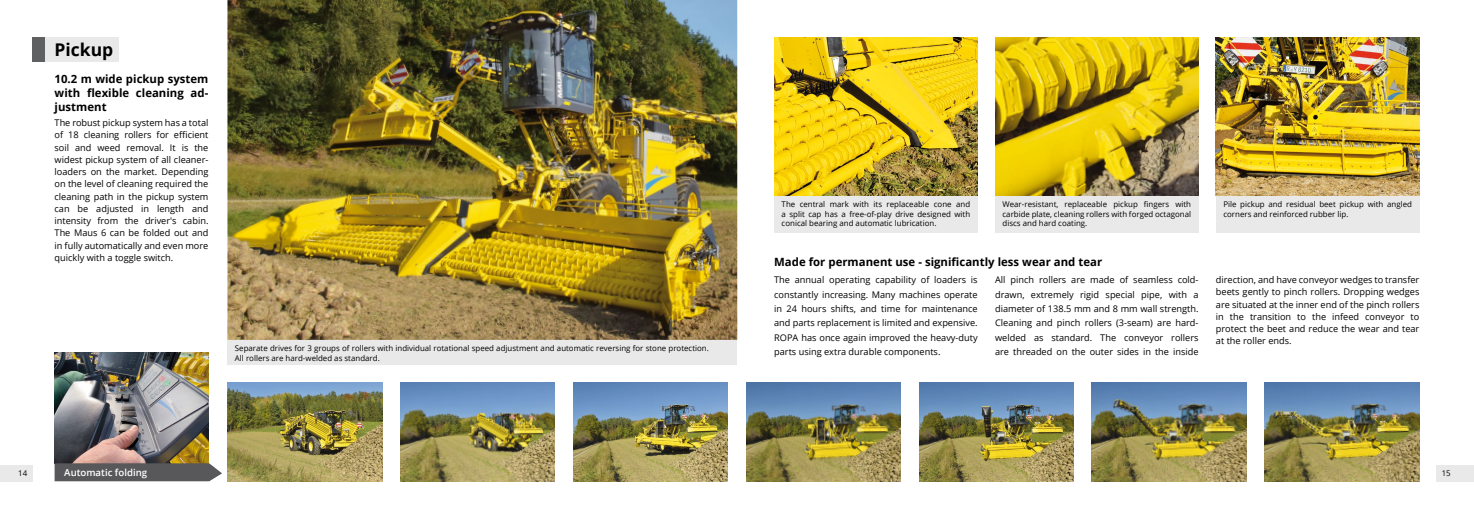
<style>
.page{position:relative;width:1474px;height:521px;background:#fff}
.page>*{position:absolute;margin:0;border:0;box-sizing:border-box;transform-origin:0 0}
.t1{font:700 17.5px "Open Sans";color:#000}
.t2{font:700 11.38px/14px "Open Sans";color:#000;text-align:justify}
.t3{font:600 9.62px "Open Sans";color:#fff}
.t4{font:9.19px/12.2px "Open Sans";color:#000;text-align:justify}
.t5{font:7.88px/9.6px "Open Sans";color:#000}
</style>
<div class="page">
<div style="left:1215px;top:102px;width:204px;height:131px;background:#e9e9ea"></div>
<div style="left:995px;top:102px;width:203px;height:131px;background:#e9e9ea"></div>
<div style="left:774px;top:102px;width:203px;height:131px;background:#e9e9ea"></div>
<div style="left:227px;top:324px;width:510px;height:41px;background:#e9e9ea"></div>
<img style="left:55px;top:352px;width:153px;height:111px">
<svg style="left:55px;top:463px;width:167px;height:18px;background:#5f5e60"></svg>
<div style="left:0;top:465px;width:32px;height:16px;background:#e9e9ea"></div>
<div style="left:1436px;top:465px;width:37px;height:16px;background:#e9e9ea"></div>
<img style="left:227px;top:0;width:510px;height:340px">
<img style="left:1215px;top:37px;width:204px;height:159px">
<img style="left:995px;top:37px;width:203px;height:159px">
<img style="left:774px;top:37px;width:203px;height:159px">
<img style="left:573px;top:382px;width:155px;height:99px">
<img style="left:746px;top:382px;width:154px;height:99px">
<img style="left:919px;top:382px;width:154px;height:99px">
<img style="left:1091px;top:382px;width:155px;height:99px">
<img style="left:1264px;top:382px;width:155px;height:99px">
<img style="left:400px;top:382px;width:155px;height:99px">
<img style="left:227px;top:382px;width:155px;height:99px">
<div style="left:39px;top:37px;width:79px;height:25px;background:#e9e9ea"></div>
<div style="left:32px;top:37px;width:13px;height:25px;background:#5f6062"></div>
<h1 class="t1" style="left:55px;top:37px;width:60px">Pickup</h1>
<p class="t2" style="left:55px;top:72px;width:155px">10.2 m wide pickup system with flexible cleaning ad&shy;justment</p>
<p class="t4" style="left:55px;top:116px;width:155px">The robust pickup system has a total of 18 cleaning rollers for efficient soil and weed removal. It is the widest pickup system of all cleaner&shy;loaders on the market. Depending on the level of cleaning required the cleaning path in the pickup system can be adjusted in length and intensity from the driver's cabin.<br>The Maus 6 can be folded out and in fully automatically and even more quickly with a toggle switch.</p>
<p class="t5" style="left:235px;top:343px;width:475px">Separate drives for 3 groups of rollers with individual rotational speed adjustment and automatic reversing for stone protection.<br>All rollers are hard-welded as standard.</p>
<p class="t5" style="left:781px;top:199px;width:190px;text-align:justify">The central mark with its replaceable cone and a split cap has a free-of-play drive designed with conical bearing and automatic lubrication.</p>
<p class="t5" style="left:1002px;top:199px;width:190px;text-align:justify">Wear-resistant, replaceable pickup fingers with carbide plate, cleaning rollers with forged octagonal discs and hard coating.</p>
<p class="t5" style="left:1223px;top:199px;width:190px">Pile pickup and residual beet pickup with angled corners and reinforced rubber lip.</p>
<p class="t2" style="left:774px;top:255px;width:329px">Made for permanent use - significantly less wear and tear</p>
<p class="t4" style="left:774px;top:272px;width:205px;line-height:14.4px">The annual operating capability of loaders is constantly increasing. Many machines operate in 24 hours shifts, and time for maintenance and parts replacement is limited and expensive.<br>ROPA has once again improved the heavy-duty parts using extra durable components.</p>
<p class="t4" style="left:995px;top:272px;width:205px;line-height:14.4px">All pinch rollers are made of seamless cold&shy;drawn, extremely rigid special pipe, with a diameter of 138.5 mm and 8 mm wall strength.<br>Cleaning and pinch rollers (3-seam) are hard&shy;welded as standard. The conveyor rollers are threaded on the outer sides in the inside</p>
<p class="t4" style="left:1215px;top:273px;width:205px">direction, and have conveyor wedges to transfer beets gently to pinch rollers. Dropping wedges are situated at the inner end of the pinch rollers in the transition to the infeed conveyor to protect the beet and reduce the wear and tear at the roller ends.</p>
<p class="t5" style="left:18px;top:468px;width:11px">14</p>
<p class="t3" style="left:64px;top:465px;width:84px">Automatic folding</p>
<p class="t5" style="left:1441px;top:468px;width:11px">15</p>
</div>
